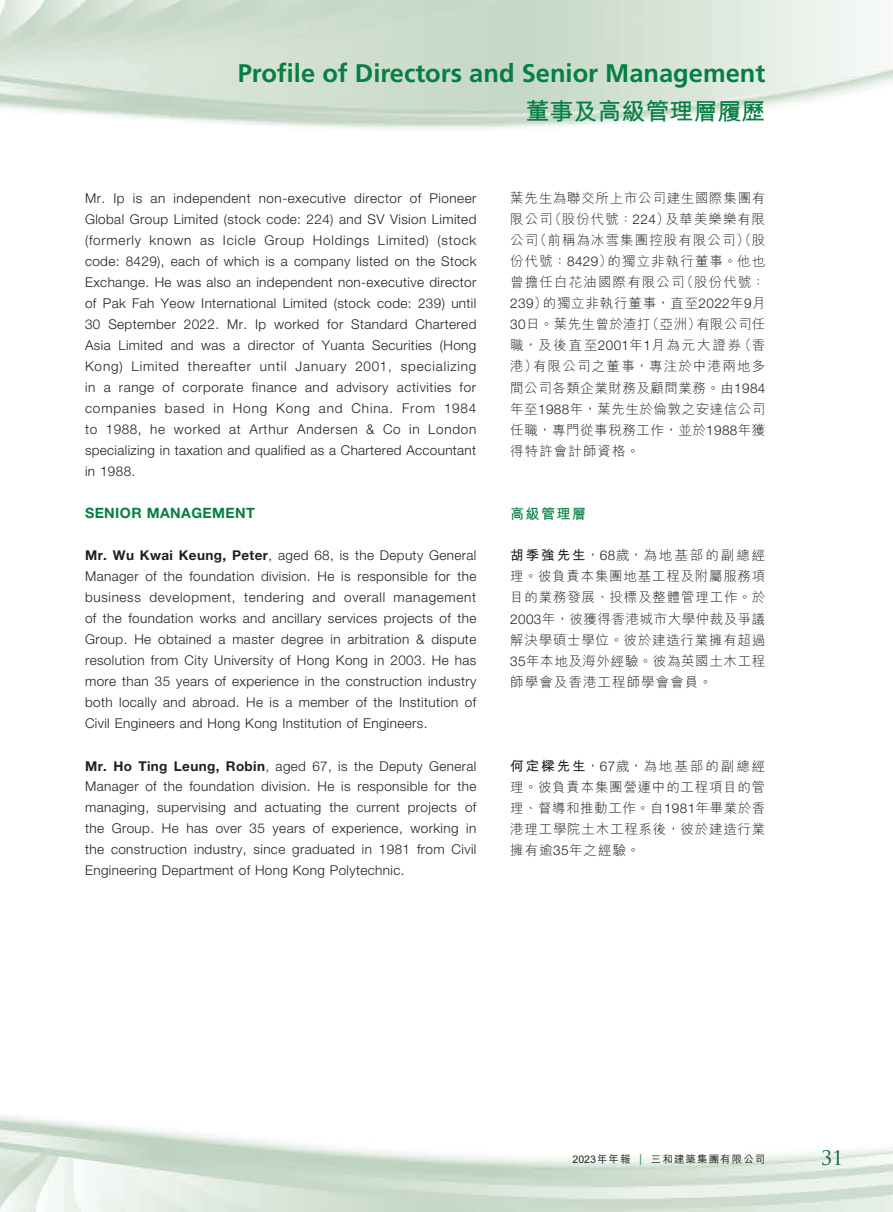
<style>
.page{position:relative;width:893px;height:1212px;background:#fff}
.page>*{position:absolute;margin:0;border:0;box-sizing:border-box;transform-origin:0 0}
.t1{font:700 25.5px "Frutiger LT Std";color:#057f42}
.t2{font:700 24px "M Hei HK";color:#057f42}
.t3{font:19.5px "Trajan Pro";color:#006230}
.t4{font:700 14.25px "Helvetica Neue LT Std";letter-spacing:.03em;color:#057f42}
.t5{font:700 14.25px "M Hei HK";letter-spacing:.08em;color:#057f42}
.t6{font:300 13.5px/21px "Helvetica Neue LT Std";letter-spacing:.03em;color:#231f20;text-align:justify}
.t7{font:300 13.5px/21px "M Hei HK";letter-spacing:.055em;color:#231f20;text-align:justify}
.t8{font:500 10.5px "M Hei HK";letter-spacing:.1em;color:#231f20}
.t9{font:500 10.5px "M Hei HK";letter-spacing:.05em;color:#231f20}
.s1{font-weight:700}
.s2{font-family:"Helvetica Neue LT Std"}
.s3{font-family:"Frutiger LT Std";font-weight:300;color:#057f42}
</style>
<div class="page">
<h1 class="t1" style="left:238px;top:58px;width:529px">Profile of Directors and Senior Management</h1>
<p class="t6" style="left:85px;top:187px;width:393px">Mr. Ip is an independent non-executive director of Pioneer Global Group Limited (stock code: 224) and SV Vision Limited (formerly known as Icicle Group Holdings Limited) (stock code: 8429), each of which is a company listed on the Stock Exchange. He was also an independent non-executive director of Pak Fah Yeow International Limited (stock code: 239) until 30 September 2022. Mr. Ip worked for Standard Chartered Asia Limited and was a director of Yuanta Securities (Hong Kong) Limited thereafter until January 2001, specializing in a range of corporate finance and advisory activities for companies based in Hong Kong and China. From 1984 to 1988, he worked at Arthur Andersen &amp; Co in London specializing in taxation and qualified as a Chartered Accountant in 1988.</p>
<p class="t4" style="left:85px;top:504px;width:171px">SENIOR MANAGEMENT</p>
<p class="t6" style="left:85px;top:545px;width:393px"><span class="s1">Mr. Wu Kwai Keung, Peter</span>, aged 68, is the Deputy General Manager of the foundation division. He is responsible for the business development, tendering and overall management of the foundation works and ancillary services projects of the Group. He obtained a master degree in arbitration &amp; dispute resolution from City University of Hong Kong in 2003. He has more than 35 years of experience in the construction industry both locally and abroad. He is a member of the Institution of Civil Engineers and Hong Kong Institution of Engineers.</p>
<p class="t6" style="left:85px;top:755px;width:393px"><span class="s1">Mr. Ho Ting Leung, Robin</span>, aged 67, is the Deputy General Manager of the foundation division. He is responsible for the managing, supervising and actuating the current projects of the Group. He has over 35 years of experience, working in the construction industry, since graduated in 1981 from Civil Engineering Department of Hong Kong Polytechnic.</p>
<h2 class="t2" style="left:525px;top:94px;width:241px">董事及高級管理層履歷</h2>
<p class="t7" style="left:510px;top:187px;width:257px">葉先生為聯交所上市公司建生國際集團有限公司（股份代號：<span class="s2">224</span>）及華美樂樂有限公司（前稱為冰雪集團控股有限公司）（股份代號：<span class="s2">8429</span>）的獨立非執行董事。他也曾擔任白花油國際有限公司（股份代號：<span class="s2">239</span>）的獨立非執行董事，直至<span class="s2">2022</span>年<span class="s2">9</span>月<span class="s2">30</span>日。葉先生曾於渣打（亞洲）有限公司任職，及後直至<span class="s2">2001</span>年<span class="s2">1</span>月為元大證券（香港）有限公司之董事，專注於中港兩地多間公司各類企業財務及顧問業務。由<span class="s2">1984</span>年至<span class="s2">1988</span>年，葉先生於倫敦之安達信公司任職，專門從事稅務工作，並於<span class="s2">1988</span>年獲得特許會計師資格。</p>
<p class="t5" style="left:510px;top:503px;width:77px">高級管理層</p>
<p class="t7" style="left:510px;top:544px;width:257px"><span class="s1">胡季強先生</span>，<span class="s2">68</span>歲，為地基部的副總經理。彼負責本集團地基工程及附屬服務項目的業務發展、投標及整體管理工作。於<span class="s2">2003</span>年，彼獲得香港城市大學仲裁及爭議解決學碩士學位。彼於建造行業擁有超過<span class="s2">35</span>年本地及海外經驗。彼為英國土木工程師學會及香港工程師學會會員。</p>
<p class="t7" style="left:510px;top:754px;width:257px"><span class="s1">何定樑先生</span>，<span class="s2">67</span>歲，為地基部的副總經理。彼負責本集團營運中的工程項目的管理、督導和推動工作。自<span class="s2">1981</span>年畢業於香港理工學院土木工程系後，彼於建造行業擁有逾<span class="s2">35</span>年之經驗。</p>
<p class="t9" style="left:573px;top:1151px;width:60px">2023年年報</p>
<h3 class="t3" style="left:821px;top:1146px;width:24px">31</h3>
<p class="t8" style="left:640px;top:1151px;width:127px"><span class="s3">|</span> 三和建築集團有限公司</p>
</div>
